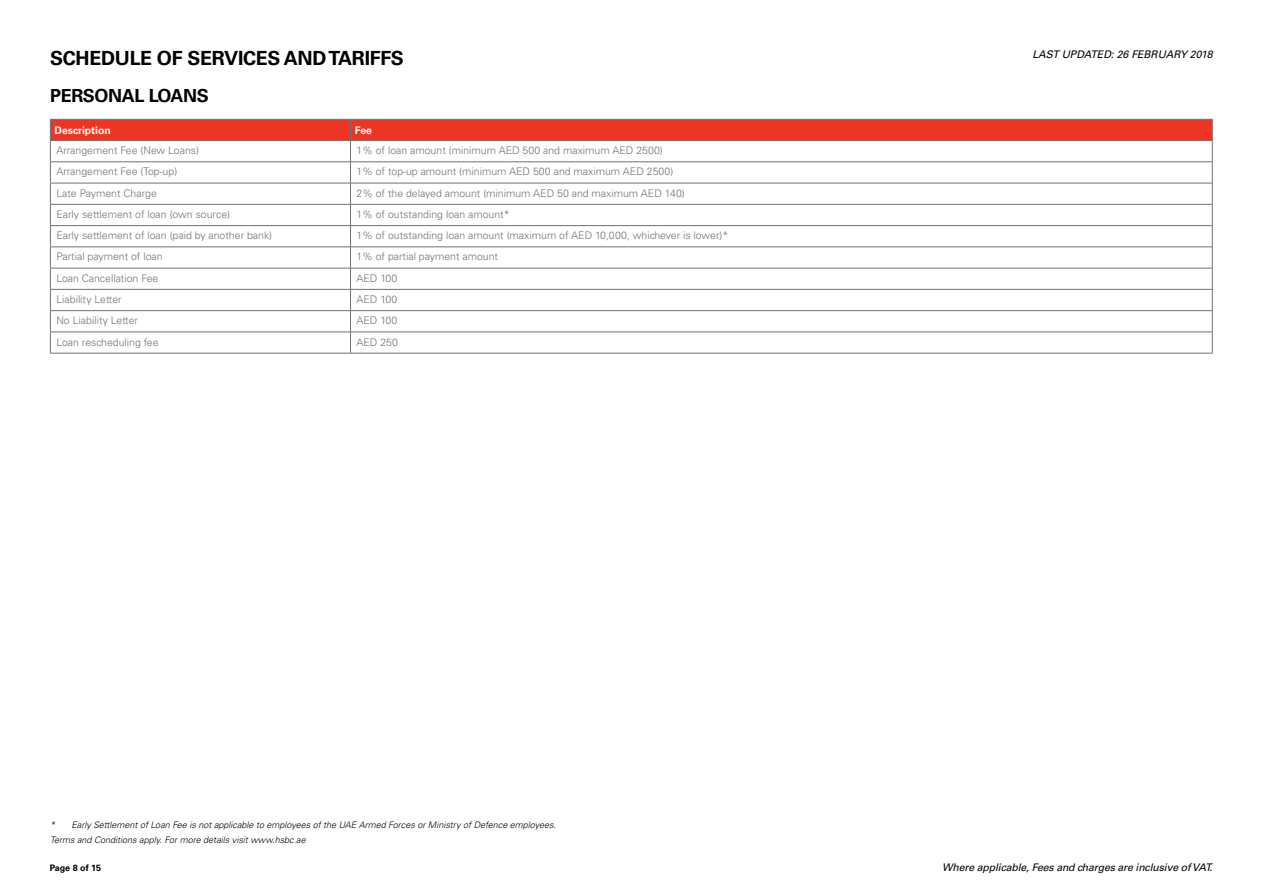
<style>
.page{position:relative;width:1263px;height:893px;background:#fff}
.page>*{position:absolute;margin:0;border:0;box-sizing:border-box;transform-origin:0 0}
.t1{font:700 19.5px "Univers LT Std";letter-spacing:-.015em;color:#000}
.t2{font:700 18px "Univers LT Std";letter-spacing:-.02em;color:#000}
.t3{font:300 10.5px "Univers LT Std";color:#717275}
.t4{font:italic 10.5px "Univers LT Std";letter-spacing:-.015em;color:#000}
.t5{font:700 10.5px "Univers LT Std";letter-spacing:-.01em;color:#fff}
.t6{font:italic 300 9px/15px "Univers LT Std";color:#000}
.t7{font:700 9px "Univers LT Std";color:#000}
</style>
<div class="page">
<hr style="left:50px;top:353px;width:300px;height:1px;background:#717275">
<hr style="left:350px;top:353px;width:862px;height:1px;background:#717275">
<svg style="left:50px;top:119px;width:1163px;height:234px"></svg>
<hr style="left:350px;top:119px;width:862px;height:1px;background:#717275">
<h1 class="t1" style="left:50px;top:46px;width:355px">SCHEDULE OF SERVICES AND TARIFFS</h1>
<h2 class="t2" style="left:50px;top:85px;width:160px">PERSONAL LOANS</h2>
<p class="t5" style="left:55px;top:124px;width:58px">Description</p>
<p class="t5" style="left:355px;top:124px;width:19px">Fee</p>
<p class="t3" style="left:56px;top:144px;width:144px">Arrangement Fee (New Loans)</p>
<p class="t3" style="left:356px;top:144px;width:308px">1% of loan amount (minimum AED 500 and maximum AED 2500)</p>
<p class="t3" style="left:56px;top:165px;width:122px">Arrangement Fee (Top-up)</p>
<p class="t3" style="left:356px;top:165px;width:318px">1% of top-up amount (minimum AED 500 and maximum AED 2500)</p>
<p class="t3" style="left:56px;top:187px;width:102px">Late Payment Charge</p>
<p class="t3" style="left:356px;top:187px;width:330px">2% of the delayed amount (minimum AED 50 and maximum AED 140)</p>
<p class="t3" style="left:56px;top:208px;width:175px">Early settlement of loan (own source)</p>
<p class="t3" style="left:356px;top:208px;width:155px">1% of outstanding loan amount*</p>
<p class="t3" style="left:56px;top:229px;width:217px">Early settlement of loan (paid by another bank)</p>
<p class="t3" style="left:356px;top:229px;width:373px">1% of outstanding loan amount (maximum of AED 10,000, whichever is lower)*</p>
<p class="t3" style="left:56px;top:250px;width:108px">Partial payment of loan</p>
<p class="t3" style="left:356px;top:250px;width:143px">1% of partial payment amount</p>
<p class="t3" style="left:56px;top:272px;width:104px">Loan Cancellation Fee</p>
<p class="t3" style="left:356px;top:272px;width:42px">AED 100</p>
<p class="t3" style="left:56px;top:293px;width:67px">Liability Letter</p>
<p class="t3" style="left:356px;top:293px;width:42px">AED 100</p>
<p class="t3" style="left:56px;top:314px;width:83px">No Liability Letter</p>
<p class="t3" style="left:356px;top:314px;width:42px">AED 100</p>
<p class="t3" style="left:56px;top:335px;width:104px">Loan rescheduling fee</p>
<p class="t3" style="left:356px;top:335px;width:43px">AED 250</p>
<p class="t6" style="left:50px;top:817px;width:507px">* Early Settlement of Loan Fee is not applicable to employees of the UAE Armed Forces or Ministry of Defence employees.<br>Terms and Conditions apply. For more details visit www.hsbc.ae</p>
<p class="t7" style="left:50px;top:862px;width:53px">Page 8 of 15</p>
<p class="t4" style="left:1032px;top:48px;width:182px">LAST UPDATED: 26 FEBRUARY 2018</p>
<p class="t4" style="left:942px;top:861px;width:272px">Where applicable, Fees and charges are inclusive of VAT.</p>
</div>
